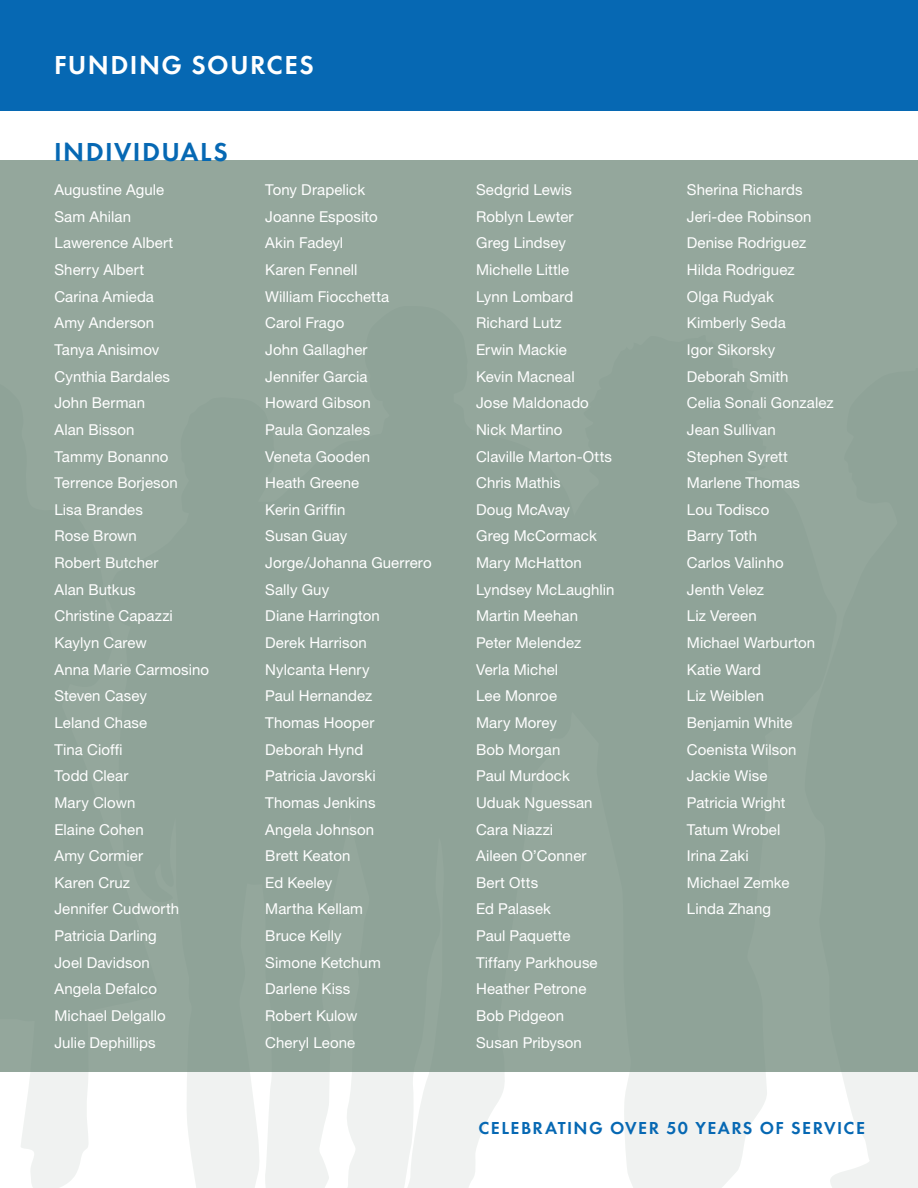
<style>
.page{position:relative;width:918px;height:1188px;background:#fff}
.page>*{position:absolute;margin:0;border:0;box-sizing:border-box;transform-origin:0 0}
.t1{font:600 27px "Futura";letter-spacing:.055em;color:#fff}
.t2{font:600 27px "Futura";letter-spacing:.05em;color:#0668b3}
.t3{font:600 18px "Futura";letter-spacing:.08em;color:#0668b3}
.t4{font:15px/26.7px "Helvetica Neue CE";letter-spacing:.005em;color:#fff}
</style>
<div class="page">
<svg style="left:21px;top:1072px;width:67px;height:116px;fill:#f0f2f1"></svg>
<svg style="left:837px;top:1072px;width:81px;height:116px;fill:#f0f2f1"></svg>
<svg style="left:187px;top:1072px;width:318px;height:116px;fill:#f0f2f1"></svg>
<svg style="left:624px;top:1072px;width:213px;height:116px;fill:#f0f2f1"></svg>
<svg style="left:685px;top:1072px;width:17px;height:71px"></svg>
<div style="left:0;top:161px;width:918px;height:911px;background:#8fa398"></div>
<div style="left:0;top:0;width:918px;height:110px;background:#0668b3"></div>
<h1 class="t1" style="left:54px;top:49px;width:261px">FUNDING SOURCES</h1>
<h1 class="t2" style="left:54px;top:136px;width:175px">INDIVIDUALS</h1>
<p class="t4" style="left:54px;top:177px;width:156px">Augustine Agule<br>Sam Ahilan<br>Lawerence Albert<br>Sherry Albert<br>Carina Amieda<br>Amy Anderson<br>Tanya Anisimov<br>Cynthia Bardales<br>John Berman<br>Alan Bisson<br>Tammy Bonanno<br>Terrence Borjeson<br>Lisa Brandes<br>Rose Brown<br>Robert Butcher<br>Alan Butkus<br>Christine Capazzi<br>Kaylyn Carew<br>Anna Marie Carmosino<br>Steven Casey<br>Leland Chase<br>Tina Cioffi<br>Todd Clear<br>Mary Clown<br>Elaine Cohen<br>Amy Cormier<br>Karen Cruz<br>Jennifer Cudworth<br>Patricia Darling<br>Joel Davidson<br>Angela Defalco<br>Michael Delgallo<br>Julie Dephillips</p>
<p class="t4" style="left:265px;top:177px;width:168px">Tony Drapelick<br>Joanne Esposito<br>Akin Fadeyl<br>Karen Fennell<br>William Fiocchetta<br>Carol Frago<br>John Gallagher<br>Jennifer Garcia<br>Howard Gibson<br>Paula Gonzales<br>Veneta Gooden<br>Heath Greene<br>Kerin Griffin<br>Susan Guay<br>Jorge/Johanna Guerrero<br>Sally Guy<br>Diane Harrington<br>Derek Harrison<br>Nylcanta Henry<br>Paul Hernandez<br>Thomas Hooper<br>Deborah Hynd<br>Patricia Javorski<br>Thomas Jenkins<br>Angela Johnson<br>Brett Keaton<br>Ed Keeley<br>Martha Kellam<br>Bruce Kelly<br>Simone Ketchum<br>Darlene Kiss<br>Robert Kulow<br>Cheryl Leone</p>
<p class="t4" style="left:476px;top:177px;width:140px">Sedgrid Lewis<br>Roblyn Lewter<br>Greg Lindsey<br>Michelle Little<br>Lynn Lombard<br>Richard Lutz<br>Erwin Mackie<br>Kevin Macneal<br>Jose Maldonado<br>Nick Martino<br>Claville Marton-Otts<br>Chris Mathis<br>Doug McAvay<br>Greg McCormack<br>Mary McHatton<br>Lyndsey McLaughlin<br>Martin Meehan<br>Peter Melendez<br>Verla Michel<br>Lee Monroe<br>Mary Morey<br>Bob Morgan<br>Paul Murdock<br>Uduak Nguessan<br>Cara Niazzi<br>Aileen O’Conner<br>Bert Otts<br>Ed Palasek<br>Paul Paquette<br>Tiffany Parkhouse<br>Heather Petrone<br>Bob Pidgeon<br>Susan Pribyson</p>
<p class="t4" style="left:687px;top:177px;width:148px">Sherina Richards<br>Jeri-dee Robinson<br>Denise Rodriguez<br>Hilda Rodriguez<br>Olga Rudyak<br>Kimberly Seda<br>Igor Sikorsky<br>Deborah Smith<br>Celia Sonali Gonzalez<br>Jean Sullivan<br>Stephen Syrett<br>Marlene Thomas<br>Lou Todisco<br>Barry Toth<br>Carlos Valinho<br>Jenth Velez<br>Liz Vereen<br>Michael Warburton<br>Katie Ward<br>Liz Weiblen<br>Benjamin White<br>Coenista Wilson<br>Jackie Wise<br>Patricia Wright<br>Tatum Wrobel<br>Irina Zaki<br>Michael Zemke<br>Linda Zhang</p>
<p class="t3" style="left:478px;top:1117px;width:388px">CELEBRATING OVER 50 YEARS OF SERVICE</p>
</div>
